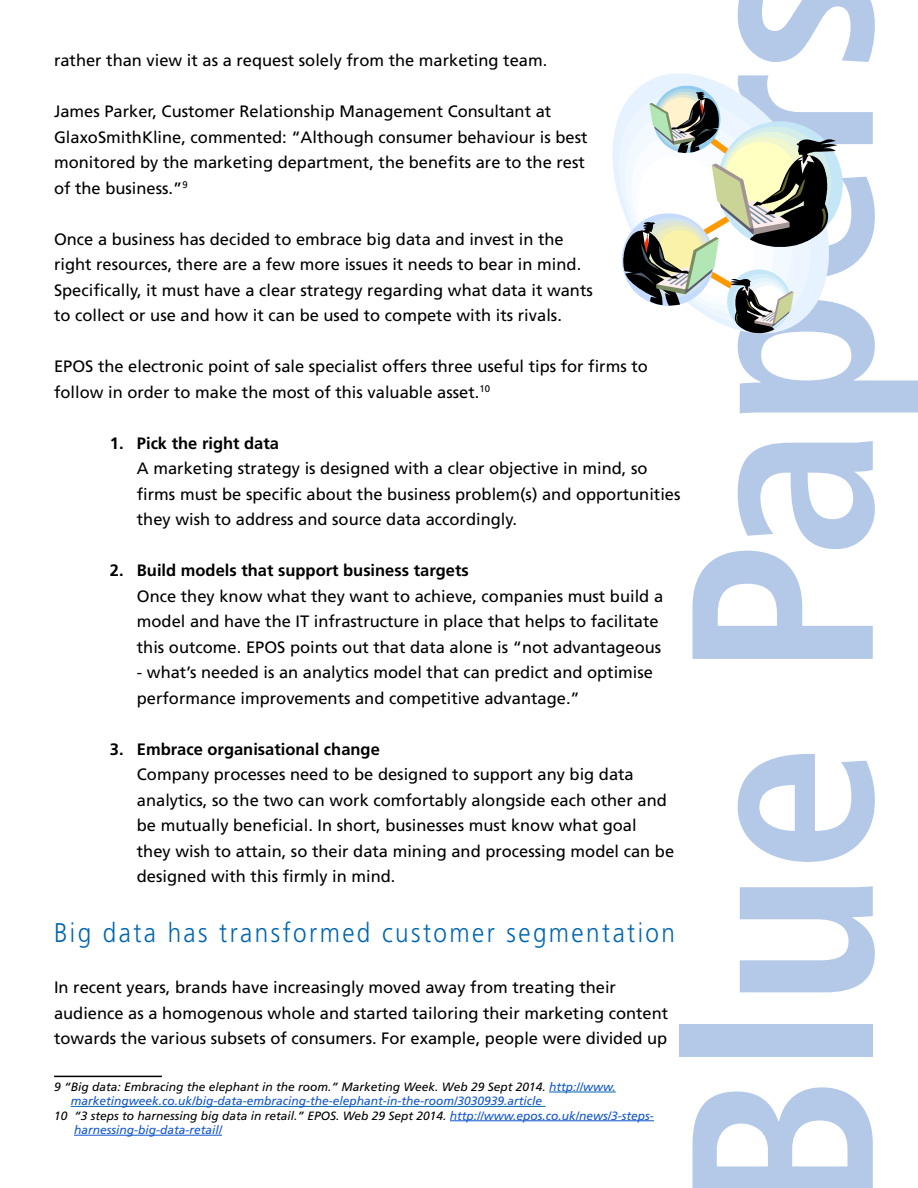
<style>
.page{position:relative;width:918px;height:1188px;background:#fff}
.page>*{position:absolute;margin:0;border:0;box-sizing:border-box;transform-origin:0 0}
.t1{font:300 27px "Frutiger LT Std";letter-spacing:.1em;color:#0066b0;scale:.9 1}
.t2{font:16.5px/25.5px "Frutiger LT Std";color:#000}
.t3{font:700 16.5px "Frutiger LT Std";color:#000}
.t4{font:italic 12px "Frutiger LT Std";color:#000}
.t5{font:italic 12px "Frutiger LT Std";color:#15c}
.s1{color:#15c}
</style>
<div class="page">
<svg style="left:692px;top:1087px;width:181px;height:101px"></svg>
<div style="left:679px;top:1024px;width:194px;height:32px;background:#b4c9e8"></div>
<svg style="left:740px;top:886px;width:135px;height:106px"></svg>
<svg style="left:738px;top:754px;width:137px;height:108px"></svg>
<svg style="left:692px;top:441px;width:183px;height:218px"></svg>
<svg style="left:738px;top:0;width:137px;height:62px"></svg>
<hr style="left:54px;top:1076px;width:108px;height:1px;background:#000">
<hr style="left:549px;top:1092px;width:67px;height:1px;background:#0066b0">
<hr style="left:71px;top:1106px;width:474px;height:1px;background:#0066b0">
<hr style="left:450px;top:1120px;width:204px;height:1px;background:#15c">
<hr style="left:74px;top:1135px;width:148px;height:1px;background:#15c">
<svg style="left:612px;top:74px;width:81px;height:123px"></svg>
<svg style="left:622px;top:75px;width:296px;height:339px"></svg>
<p class="t2" style="left:54px;top:48px;width:495px">rather than view it as a request solely from the marketing team.</p>
<p class="t2" style="left:54px;top:99px;width:535px">James Parker, Customer Relationship Management Consultant at GlaxoSmithKline, commented: “Although consumer behaviour is best monitored by the marketing department, the benefits are to the rest of the business.”<sup>9</sup></p>
<p class="t2" style="left:54px;top:226px;width:540px">Once a business has decided to embrace big data and invest in the right resources, there are a few more issues it needs to bear in mind.<br>Specifically, it must have a clear strategy regarding what data it wants to collect or use and how it can be used to compete with its rivals.</p>
<p class="t2" style="left:54px;top:354px;width:595px">EPOS the electronic point of sale specialist offers three useful tips for firms to follow in order to make the most of this valuable asset.<sup>10</sup></p>
<p class="t3" style="left:110px;top:433px;width:171px">1. Pick the right data</p>
<p class="t2" style="left:137px;top:456px;width:545px">A marketing strategy is designed with a clear objective in mind, so firms must be specific about the business problem(s) and opportunities they wish to address and source data accordingly.</p>
<p class="t3" style="left:110px;top:561px;width:360px">2. Build models that support business targets</p>
<p class="t2" style="left:137px;top:583px;width:528px">Once they know what they want to achieve, companies must build a model and have the IT infrastructure in place that helps to facilitate this outcome. EPOS points out that data alone is “not advantageous</p>
<p class="t2" style="left:137px;top:660px;width:518px">- what’s needed is an analytics model that can predict and optimise performance improvements and competitive advantage.”</p>
<p class="t3" style="left:110px;top:739px;width:271px">3. Embrace organisational change</p>
<p class="t2" style="left:137px;top:762px;width:539px">Company processes need to be designed to support any big data analytics, so the two can work comfortably alongside each other and be mutually beneficial. In short, businesses must know what goal they wish to attain, so their data mining and processing model can be designed with this firmly in mind.</p>
<h1 class="t1" style="left:54px;top:918px;width:692px">Big data has transformed customer segmentation</h1>
<p class="t2" style="left:54px;top:975px;width:616px">In recent years, brands have increasingly moved away from treating their audience as a homogenous whole and started tailoring their marketing content towards the various subsets of consumers. For example, people were divided up</p>
<p class="t4" style="left:54px;top:1080px;width:563px">9 “Big data: Embracing the elephant in the room.” Marketing Week. Web 29 Sept 2014. <span class="s1">http://www.</span></p>
<p class="t5" style="left:71px;top:1094px;width:473px">marketingweek.co.uk/big-data-embracing-the-elephant-in-the-room/3030939.article</p>
<p class="t4" style="left:54px;top:1108px;width:601px">10 “3 steps to harnessing big data in retail.” EPOS. Web 29 Sept 2014. <span class="s1">http://www.epos.co.uk/news/3-steps-</span></p>
<p class="t5" style="left:74px;top:1123px;width:150px">harnessing-big-data-retail/</p>
</div>
